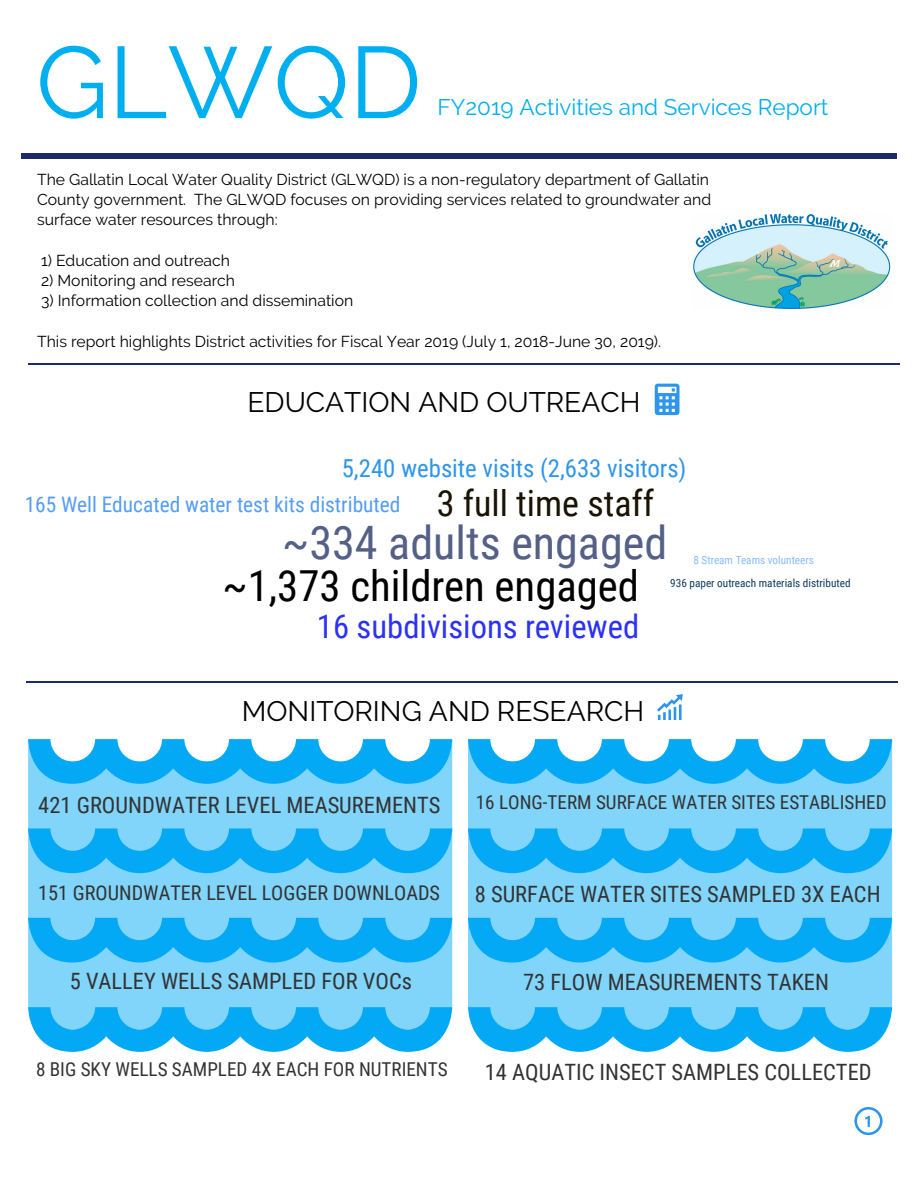
<style>
.page{position:relative;width:918px;height:1188px;background:#fff}
.page>*{position:absolute;margin:0;border:0;box-sizing:border-box;transform-origin:0 0}
.t1{font:101.25px "Raleway";color:#00afef}
.t2{font:46.2px "Roboto Condensed";color:#556087}
.t3{font:42.75px "Roboto Condensed";color:#000}
.t4{font:36px "Roboto Condensed";color:#1a1304}
.t5{font:32.7px "Roboto Condensed";color:#2b31f5}
.t6{font:28.2px "Raleway";color:#000}
.t7{font:24.75px "Roboto Condensed";color:#2d95ec}
.t8{font:22.5px "Roboto Condensed";color:#333}
.t9{font:22.5px "Raleway";color:#00afef}
.t10{font:21.3px "Roboto Condensed";color:#549df5}
.t11{font:20.25px "Roboto Condensed";color:#333}
.t12{font:19.2px "Roboto Condensed";color:#333}
.t13{font:15.75px/20.2px "Raleway";color:#000}
.t14{font:11.25px "Roboto Condensed";color:#123c5f}
.t15{font:11.25px "Roboto Condensed";color:#87bdff}
</style>
<div class="page">
<div style="left:21px;top:153px;width:876px;height:6px;background:#1c2a67"></div>
<hr style="left:26px;top:682px;width:872px;height:1px;background:#1c2a67">
<img style="left:693px;top:213px;width:198px;height:96px">
<div style="left:28px;top:784px;width:424px;height:223px;background:#81d4fa"></div>
<svg style="left:28px;top:1007px;width:424px;height:45px;background:#43bef6"></svg>
<svg style="left:28px;top:918px;width:424px;height:45px;background:#33b9f6"></svg>
<svg style="left:28px;top:828px;width:424px;height:45px;background:#32b9f6"></svg>
<svg style="left:28px;top:739px;width:424px;height:45px"></svg>
<div style="left:468px;top:784px;width:424px;height:223px;background:#81d4fa"></div>
<svg style="left:468px;top:1007px;width:424px;height:45px;background:#42bef6"></svg>
<svg style="left:468px;top:918px;width:424px;height:45px;background:#32b9f6"></svg>
<svg style="left:468px;top:828px;width:424px;height:45px;background:#32b9f6"></svg>
<svg style="left:468px;top:739px;width:424px;height:45px"></svg>
<svg style="left:657px;top:694px;width:26px;height:26px"></svg>
<svg style="left:655px;top:384px;width:25px;height:31px"></svg>
<svg style="left:854px;top:1107px;width:29px;height:28px"></svg>
<hr style="left:28px;top:363px;width:872px;height:1px;background:#1c2a67">
<h1 class="t1" style="left:36px;top:24px;width:387px">GLWQD</h1>
<h3 class="t9" style="left:438px;top:94px;width:392px">FY2019 Activities and Services Report</h3>
<p class="t13" style="left:37px;top:169px;width:676px">The Gallatin Local Water Quality District (GLWQD) is a non-regulatory department of Gallatin<br>County government. The GLWQD focuses on providing services related to groundwater and surface water resources through:</p>
<p class="t13" style="left:41px;top:250px;width:190px">1) Education and outreach</p>
<p class="t13" style="left:41px;top:270px;width:195px">2) Monitoring and research</p>
<p class="t13" style="left:41px;top:290px;width:314px">3) Information collection and dissemination</p>
<p class="t13" style="left:37px;top:331px;width:626px">This report highlights District activities for Fiscal Year 2019 (July 1, 2018-June 30, 2019).</p>
<h3 class="t6" style="left:248px;top:385px;width:394px">EDUCATION AND OUTREACH</h3>
<h3 class="t7" style="left:342px;top:451px;width:346px">5,240 website visits (2,633 visitors)</h3>
<h3 class="t10" style="left:25px;top:489px;width:377px">165 Well Educated water test kits distributed</h3>
<h3 class="t4" style="left:437px;top:478px;width:219px">3 full time staff</h3>
<h2 class="t2" style="left:282px;top:510px;width:387px">~334 adults engaged</h2>
<h3 class="t3" style="left:223px;top:556px;width:418px">~1,373 children engaged</h3>
<p class="t15" style="left:693px;top:552px;width:122px">8 Stream Teams volunteers</p>
<p class="t14" style="left:670px;top:575px;width:182px">936 paper outreach materials distributed</p>
<h3 class="t5" style="left:317px;top:603px;width:324px">16 subdivisions reviewed</h3>
<h3 class="t6" style="left:242px;top:695px;width:404px">MONITORING AND RESEARCH</h3>
<h3 class="t8" style="left:38px;top:790px;width:404px">421 GROUNDWATER LEVEL MEASUREMENTS</h3>
<p class="t12" style="left:476px;top:789px;width:412px">16 LONG-TERM SURFACE WATER SITES ESTABLISHED</p>
<p class="t11" style="left:38px;top:879px;width:403px">151 GROUNDWATER LEVEL LOGGER DOWNLOADS</p>
<h3 class="t8" style="left:475px;top:878px;width:407px">8 SURFACE WATER SITES SAMPLED 3X EACH</h3>
<h3 class="t8" style="left:70px;top:965px;width:344px">5 VALLEY WELLS SAMPLED FOR VOCs</h3>
<h3 class="t8" style="left:523px;top:966px;width:307px">73 FLOW MEASUREMENTS TAKEN</h3>
<p class="t12" style="left:36px;top:1055px;width:413px">8 BIG SKY WELLS SAMPLED 4X EACH FOR NUTRIENTS</p>
<h3 class="t8" style="left:485px;top:1056px;width:388px">14 AQUATIC INSECT SAMPLES COLLECTED</h3>
</div>
